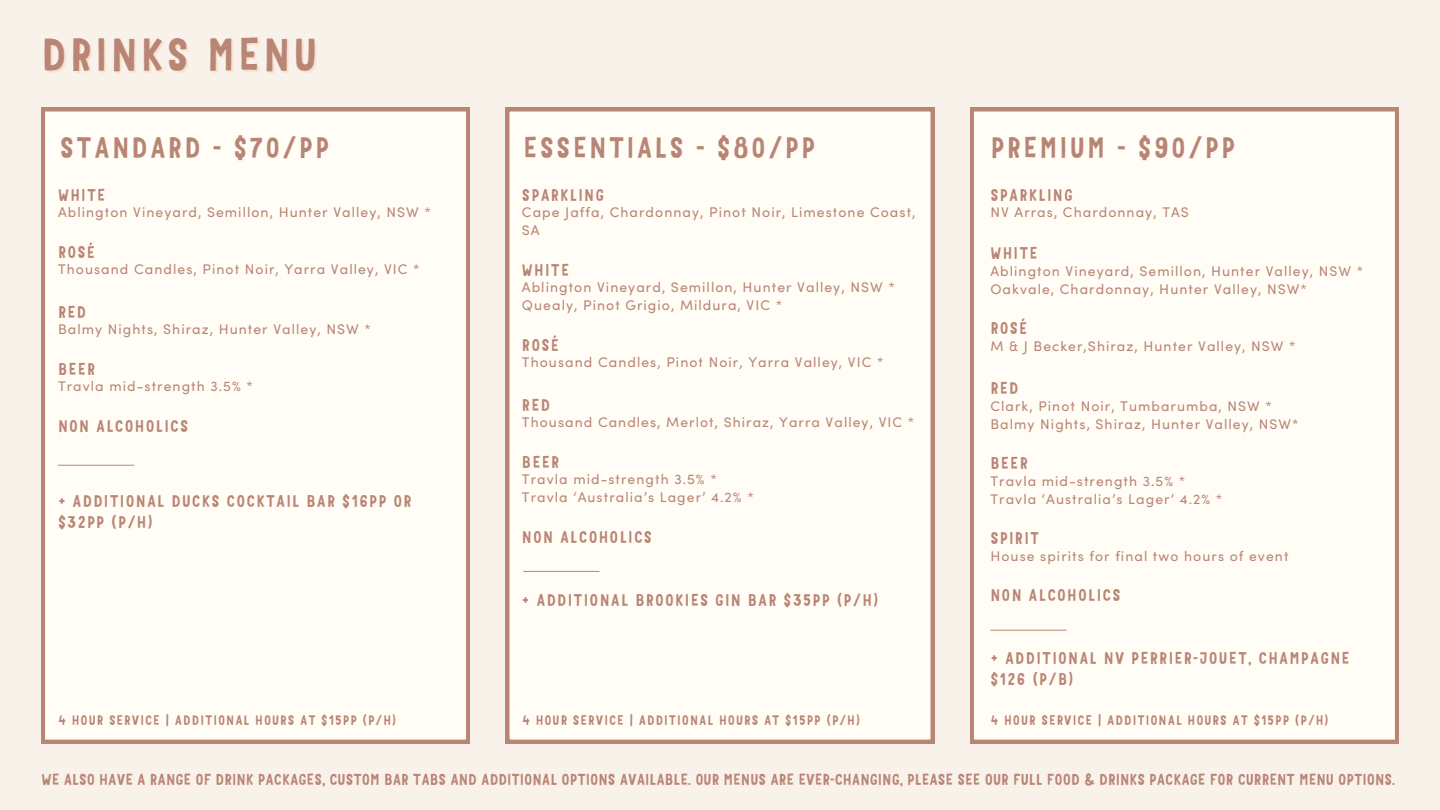
<style>
.page{position:relative;width:1440px;height:810px;background:#f8f2eb}
.page>*{position:absolute;margin:0;border:0;box-sizing:border-box;transform-origin:0 0}
.t1{font:44px "Mr Dodo";letter-spacing:.06em;color:#b98575}
.t2{font:28px "Mr Dodo";letter-spacing:.075em;color:#b88575}
.t3{font:16px/21px "Mr Dodo";letter-spacing:.075em;color:#b98575}
.t4{font:15px "Mr Dodo";color:#b98575}
.t5{font:14px/18px "Sofia Pro";letter-spacing:.075em;color:#b98575}
.t6{font:13px "Mr Dodo";letter-spacing:.075em;color:#b98575}
</style>
<div class="page">
<div style="left:41px;top:108px;width:429px;height:635px;background:#fffdf5"></div>
<div style="left:506px;top:108px;width:428px;height:635px;background:#fffdf5"></div>
<div style="left:970px;top:108px;width:428px;height:635px;background:#fffdf5"></div>
<hr style="left:58px;top:465px;width:76px;height:1px;background:#b98575">
<hr style="left:523px;top:571px;width:76px;height:1px;background:#b98575">
<hr style="left:990px;top:630px;width:77px;height:1px;background:#b98575">
<h1 class="t1" style="left:41px;top:25px;width:278px">DRINKS MENU</h1>
<h2 class="t2" style="left:60px;top:129px;width:271px">STANDARD - $70/PP</h2>
<h2 class="t2" style="left:990px;top:129px;width:246px">PREMIUM - $90/PP</h2>
<p class="t3" style="left:58px;top:184px;width:49px">WHITE</p>
<p class="t5" style="left:58px;top:205px;width:374px">Ablington Vineyard, Semillon, Hunter Valley, NSW *</p>
<p class="t3" style="left:58px;top:241px;width:39px">ROSÉ</p>
<p class="t5" style="left:58px;top:262px;width:363px">Thousand Candles, Pinot Noir, Yarra Valley, VIC *</p>
<p class="t3" style="left:58px;top:301px;width:30px">RED</p>
<p class="t5" style="left:58px;top:322px;width:314px">Balmy Nights, Shiraz, Hunter Valley, NSW *</p>
<p class="t3" style="left:58px;top:358px;width:39px">BEER</p>
<p class="t5" style="left:58px;top:379px;width:196px">Travla mid-strength 3.5% *</p>
<p class="t3" style="left:58px;top:415px;width:132px">NON ALCOHOLICS</p>
<h2 class="t2" style="left:523px;top:129px;width:294px">ESSENTIALS - $80/PP</h2>
<p class="t3" style="left:522px;top:184px;width:84px">SPARKLING</p>
<p class="t5" style="left:522px;top:205px;width:395px">Cape Jaffa, Chardonnay, Pinot Noir, Limestone Coast,<br>SA</p>
<p class="t3" style="left:522px;top:259px;width:49px">WHITE</p>
<p class="t5" style="left:522px;top:280px;width:374px">Ablington Vineyard, Semillon, Hunter Valley, NSW *<br>Quealy, Pinot Grigio, Mildura, VIC *</p>
<p class="t3" style="left:522px;top:334px;width:39px">ROSÉ</p>
<p class="t5" style="left:522px;top:355px;width:363px">Thousand Candles, Pinot Noir, Yarra Valley, VIC *</p>
<p class="t3" style="left:522px;top:394px;width:30px">RED</p>
<p class="t5" style="left:522px;top:415px;width:394px">Thousand Candles, Merlot, Shiraz, Yarra Valley, VIC *</p>
<p class="t3" style="left:522px;top:451px;width:39px">BEER</p>
<p class="t5" style="left:522px;top:472px;width:233px">Travla mid-strength 3.5% *<br>Travla ‘Australia’s Lager’ 4.2% *</p>
<p class="t3" style="left:522px;top:526px;width:132px">NON ALCOHOLICS</p>
<p class="t3" style="left:990px;top:184px;width:84px">SPARKLING</p>
<p class="t5" style="left:990px;top:205px;width:200px">NV Arras, Chardonnay, TAS</p>
<p class="t3" style="left:990px;top:243px;width:49px">WHITE</p>
<p class="t5" style="left:990px;top:263px;width:374px">Ablington Vineyard, Semillon, Hunter Valley, NSW *<br>Oakvale, Chardonnay, Hunter Valley, NSW*</p>
<p class="t3" style="left:990px;top:318px;width:39px">ROSÉ</p>
<p class="t5" style="left:990px;top:338px;width:307px">M &amp; J Becker,Shiraz, Hunter Valley, NSW *</p>
<p class="t3" style="left:990px;top:378px;width:30px">RED</p>
<p class="t5" style="left:990px;top:398px;width:310px">Clark, Pinot Noir, Tumbarumba, NSW *<br>Balmy Nights, Shiraz, Hunter Valley, NSW*</p>
<p class="t3" style="left:990px;top:453px;width:39px">BEER</p>
<p class="t5" style="left:990px;top:473px;width:233px">Travla mid-strength 3.5% *<br>Travla ‘Australia’s Lager’ 4.2% *</p>
<p class="t3" style="left:990px;top:528px;width:50px">SPIRIT</p>
<p class="t5" style="left:990px;top:548px;width:300px">House spirits for final two hours of event</p>
<p class="t3" style="left:990px;top:585px;width:132px">NON ALCOHOLICS</p>
<p class="t3" style="left:58px;top:490px;width:355px">+ ADDITIONAL DUCKS COCKTAIL BAR $16PP OR $32PP (P/H)</p>
<p class="t3" style="left:522px;top:589px;width:358px">+ ADDITIONAL BROOKIES GIN BAR $35PP (P/H)</p>
<p class="t3" style="left:990px;top:648px;width:361px">+ ADDITIONAL NV PERRIER-JOUET, CHAMPAGNE $126 (P/B)</p>
<p class="t6" style="left:59px;top:711px;width:339px">4 HOUR SERVICE | ADDITIONAL HOURS AT $15PP (P/H)</p>
<p class="t6" style="left:522px;top:711px;width:339px">4 HOUR SERVICE | ADDITIONAL HOURS AT $15PP (P/H)</p>
<p class="t6" style="left:991px;top:711px;width:339px">4 HOUR SERVICE | ADDITIONAL HOURS AT $15PP (P/H)</p>
<p class="t4" style="left:41px;top:769px;width:1355px">WE ALSO HAVE A RANGE OF DRINK PACKAGES, CUSTOM BAR TABS AND ADDITIONAL OPTIONS AVAILABLE. OUR MENUS ARE EVER-CHANGING, PLEASE SEE OUR FULL FOOD &amp; DRINKS PACKAGE FOR CURRENT MENU OPTIONS.</p>
</div>
